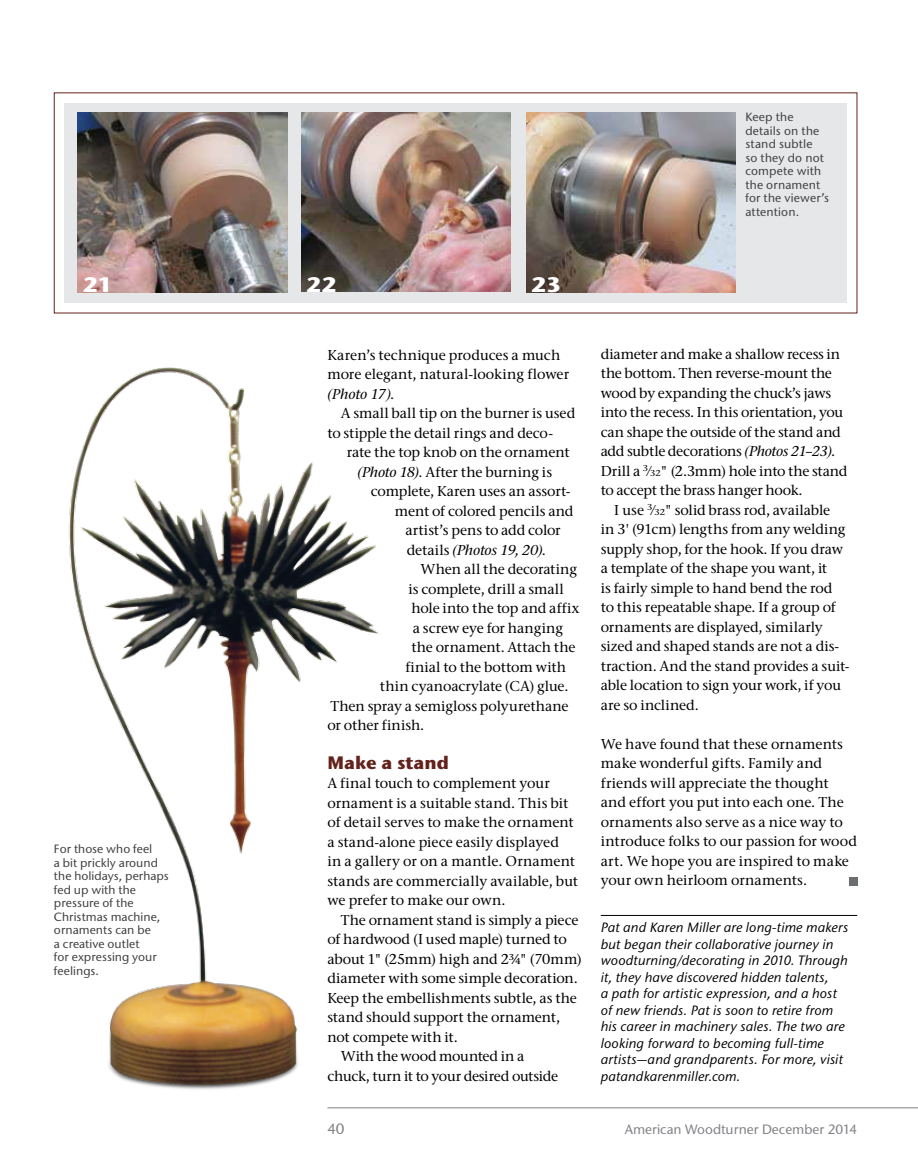
<style>
.page{position:relative;width:918px;height:1175px;background:#fff}
.page>*{position:absolute;margin:0;border:0;box-sizing:border-box;transform-origin:0 0}
.t1{font:700 21px "Stone Sans ITC Pro";color:#fff;scale:1.1 1}
.t2{font:700 18px "Stone Sans ITC Pro";color:#63221b}
.t3{font:500 15px "Stone Sans ITC Pro";color:#808285}
.t4{font:500 14.25px/19.5px "Stone Serif ITC Pro";letter-spacing:-.005em;color:#000}
.t5{font:500 14.25px "Stone Serif ITC Pro";letter-spacing:-.025em;color:#000}
.t6{font:italic 500 14.25px "Stone Serif ITC Pro";letter-spacing:-.01em;color:#000}
.t7{font:italic 500 13.5px/16.5px "Stone Sans ITC Pro";letter-spacing:.005em;color:#000}
.t8{font:500 13.5px "Stone Sans ITC Pro";color:#808285}
.t9{font:500 12px/13.5px "Stone Sans ITC Pro";letter-spacing:.005em;color:#414042}
.s1{font-style:italic}
.s2{font-style:normal}
.s3{font-size:8.55px}
</style>
<div class="page">
<hr style="left:327px;top:1107px;width:591px;height:1px;background:#808285">
<img style="left:68px;top:367px;width:331px;height:742px">
<div style="left:65px;top:103px;width:782px;height:199px;background:#e6e7e8"></div>
<img style="left:78px;top:113px;width:209px;height:179px">
<img style="left:527px;top:112px;width:209px;height:180px">
<img style="left:302px;top:112px;width:209px;height:180px">
<hr style="left:601px;top:915px;width:256px;height:1px;background:#000">
<div style="left:849px;top:877px;width:8px;height:8px;background:#6d6e71"></div>
<p class="t9" style="left:745px;top:110px;width:85px">Keep the details on the stand subtle<br>so they do not compete with the ornament for the viewer’s attention.</p>
<h1 class="t1" style="left:83px;top:271px;width:29px">21</h1>
<h1 class="t1" style="left:306px;top:271px;width:29px">22</h1>
<h1 class="t1" style="left:531px;top:271px;width:29px">23</h1>
<p class="t9" style="left:54px;top:842px;width:116px">For those who feel<br>a bit prickly around the holidays, perhaps fed up with the pressure of the<br>Christmas machine, ornaments can be<br>a creative outlet<br>for expressing your feelings.</p>
<p class="t4" style="left:327px;top:345px;width:243px">Karen’s technique produces a much more elegant, natural-looking flower <span class="s1">(Photo 17)</span>.</p>
<p class="t4" style="left:327px;top:403px;width:249px;text-indent:13px">A small ball tip on the burner is used to stipple the detail rings and deco-</p>
<p class="t4" style="left:347px;top:442px;width:224px;text-align:center">rate the top knob on the ornament <span class="s1">(Photo 18)</span>. After the burning is</p>
<p class="t4" style="left:371px;top:481px;width:201px">complete, Karen uses an assort-</p>
<p class="t4" style="left:395px;top:501px;width:180px">ment of colored pencils and</p>
<p class="t4" style="left:405px;top:520px;width:157px">artist’s pens to add color</p>
<p class="t6" style="left:407px;top:541px;width:141px"><span class="s2">details</span> (Photos 19, 20)<span class="s2">.</span></p>
<p class="t4" style="left:420px;top:559px;width:158px">When all the decorating</p>
<p class="t4" style="left:408px;top:579px;width:157px">is complete, drill a small</p>
<p class="t4" style="left:411px;top:598px;width:170px">hole into the top and affix</p>
<p class="t4" style="left:413px;top:618px;width:152px">a screw eye for hanging</p>
<p class="t4" style="left:411px;top:637px;width:166px">the ornament. Attach the</p>
<p class="t4" style="left:405px;top:657px;width:162px">finial to the bottom with</p>
<p class="t4" style="left:380px;top:676px;width:190px">thin cyanoacrylate (CA) glue.</p>
<p class="t4" style="left:330px;top:696px;width:240px">Then spray a semigloss polyurethane</p>
<p class="t4" style="left:327px;top:715px;width:99px">or other finish.</p>
<p class="t2" style="left:327px;top:751px;width:123px">Make a stand</p>
<p class="t4" style="left:327px;top:774px;width:252px">A final touch to complement your ornament is a suitable stand. This bit of detail serves to make the ornament a stand-alone piece easily displayed<br>in a gallery or on a mantle. Ornament stands are commercially available, but we prefer to make our own.</p>
<p class="t4" style="left:341px;top:910px;width:239px">The ornament stand is simply a piece</p>
<p class="t4" style="left:327px;top:929px;width:241px">of hardwood (I used maple) turned to</p>
<p class="t4" style="left:327px;top:949px;width:256px">about 1" (25mm) high and 2¾" (70mm)</p>
<p class="t4" style="left:327px;top:968px;width:252px">diameter with some simple decoration.</p>
<p class="t4" style="left:327px;top:988px;width:251px">Keep the embellishments subtle, as the</p>
<p class="t4" style="left:327px;top:1007px;width:234px">stand should support the ornament,</p>
<p class="t4" style="left:327px;top:1027px;width:132px">not compete with it.</p>
<p class="t4" style="left:341px;top:1046px;width:185px">With the wood mounted in a</p>
<p class="t5" style="left:327px;top:1067px;width:232px">chuck, turn it to your desired outside</p>
<p class="t4" style="left:601px;top:344px;width:248px">diameter and make a shallow recess in the bottom. Then reverse-mount the wood by expanding the chuck’s jaws into the recess. In this orientation, you can shape the outside of the stand and add subtle decorations <span class="s1">(Photos 21–23)</span>.<br>Drill a <sup>3</sup>⁄<span class="s3">32</span>" (2.3mm) hole into the stand to accept the brass hanger hook.</p>
<p class="t4" style="left:601px;top:500px;width:250px;text-indent:14px">I use <sup>3</sup>⁄<span class="s3">32</span>" solid brass rod, available<br>in 3' (91cm) lengths from any welding supply shop, for the hook. If you draw a template of the shape you want, it<br>is fairly simple to hand bend the rod<br>to this repeatable shape. If a group of ornaments are displayed, similarly sized and shaped stands are not a dis&shy;traction. And the stand provides a suit&shy;able location to sign your work, if you are so inclined.</p>
<p class="t4" style="left:601px;top:734px;width:258px">We have found that these ornaments make wonderful gifts. Family and friends will appreciate the thought and effort you put into each one. The ornaments also serve as a nice way to introduce folks to our passion for wood art. We hope you are inspired to make your own heirloom ornaments.</p>
<p class="t7" style="left:601px;top:919px;width:249px">Pat and Karen Miller are long-time makers but began their collaborative journey in woodturning/decorating in 2010. Through it, they have discovered hidden talents,<br>a path for artistic expression, and a host of new friends. Pat is soon to retire from his career in machinery sales. The two are looking forward to becoming full-time artists—and grandparents. For more, visit patandkarenmiller.com.</p>
<p class="t3" style="left:327px;top:1119px;width:19px">40</p>
<p class="t8" style="left:625px;top:1120px;width:234px">American Woodturner December 2014</p>
</div>
